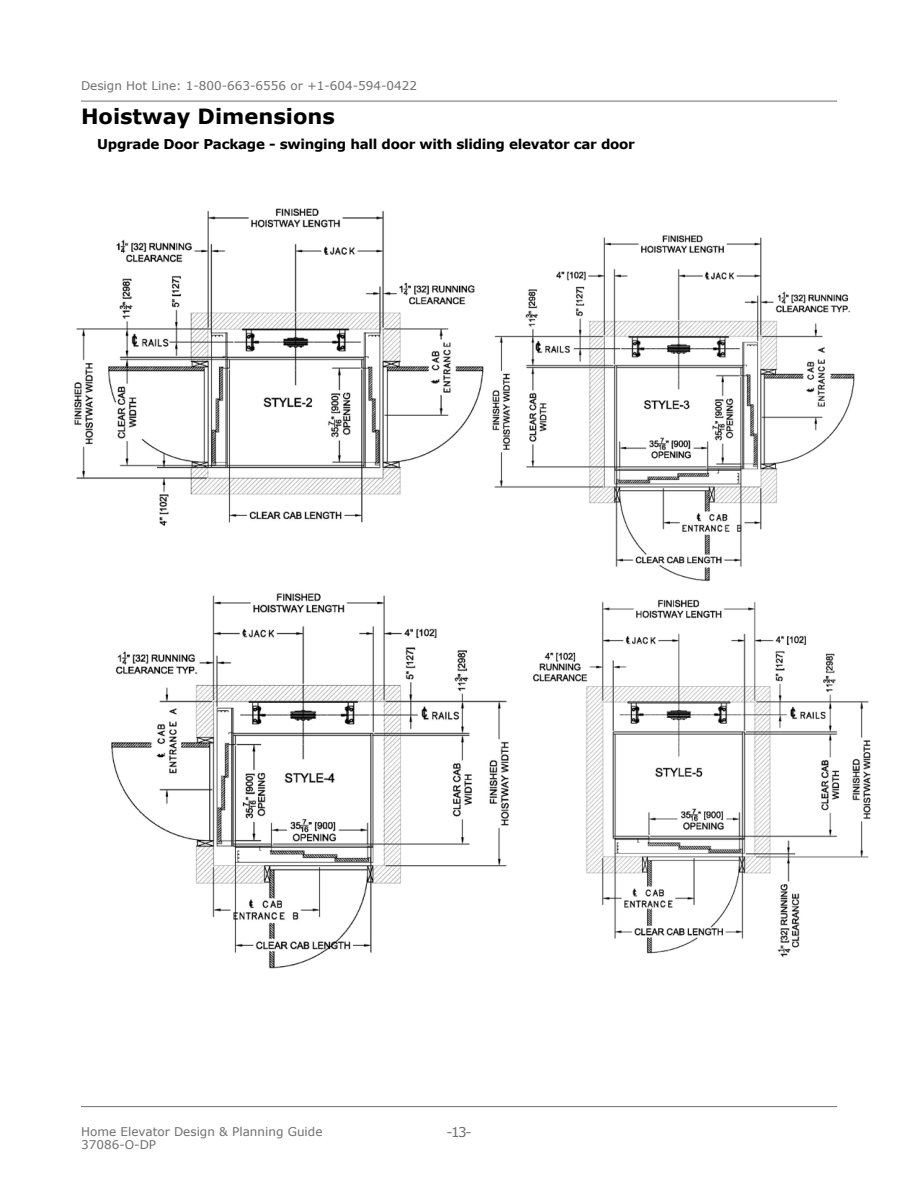
<style>
.page{position:relative;width:918px;height:1188px;background:#fff}
.page>*{position:absolute;margin:0;border:0;box-sizing:border-box;transform-origin:0 0}
.t1{font:700 21px "Verdana";color:#000}
.t2{font:700 13.5px "Verdana";letter-spacing:-.02em;color:#000}
.t3{font:13.5px "Verdana";color:#6d6e71}
.t4{font:12px/13.2px "Verdana";color:#6d6e71}
</style>
<div class="page">
<img style="left:74px;top:208px;width:410px;height:318px">
<img style="left:492px;top:235px;width:363px;height:346px">
<img style="left:111px;top:593px;width:398px;height:376px">
<img style="left:533px;top:599px;width:338px;height:358px">
<hr style="left:81px;top:1106px;width:756px;height:1px;background:#6d6e71">
<hr style="left:81px;top:101px;width:756px;height:1px;background:#6d6e71">
<p class="t4" style="left:81px;top:79px;width:338px">Design Hot Line: 1-800-663-6556 or +1-604-594-0422</p>
<h1 class="t1" style="left:81px;top:102px;width:255px">Hoistway Dimensions</h1>
<p class="t2" style="left:97px;top:135px;width:539px">Upgrade Door Package - swinging hall door with sliding elevator car door</p>
<p class="t4" style="left:81px;top:1125px;width:243px">Home Elevator Design &amp; Planning Guide<br>37086-O-DP</p>
<p class="t3" style="left:446px;top:1123px;width:27px">-13-</p>
</div>
